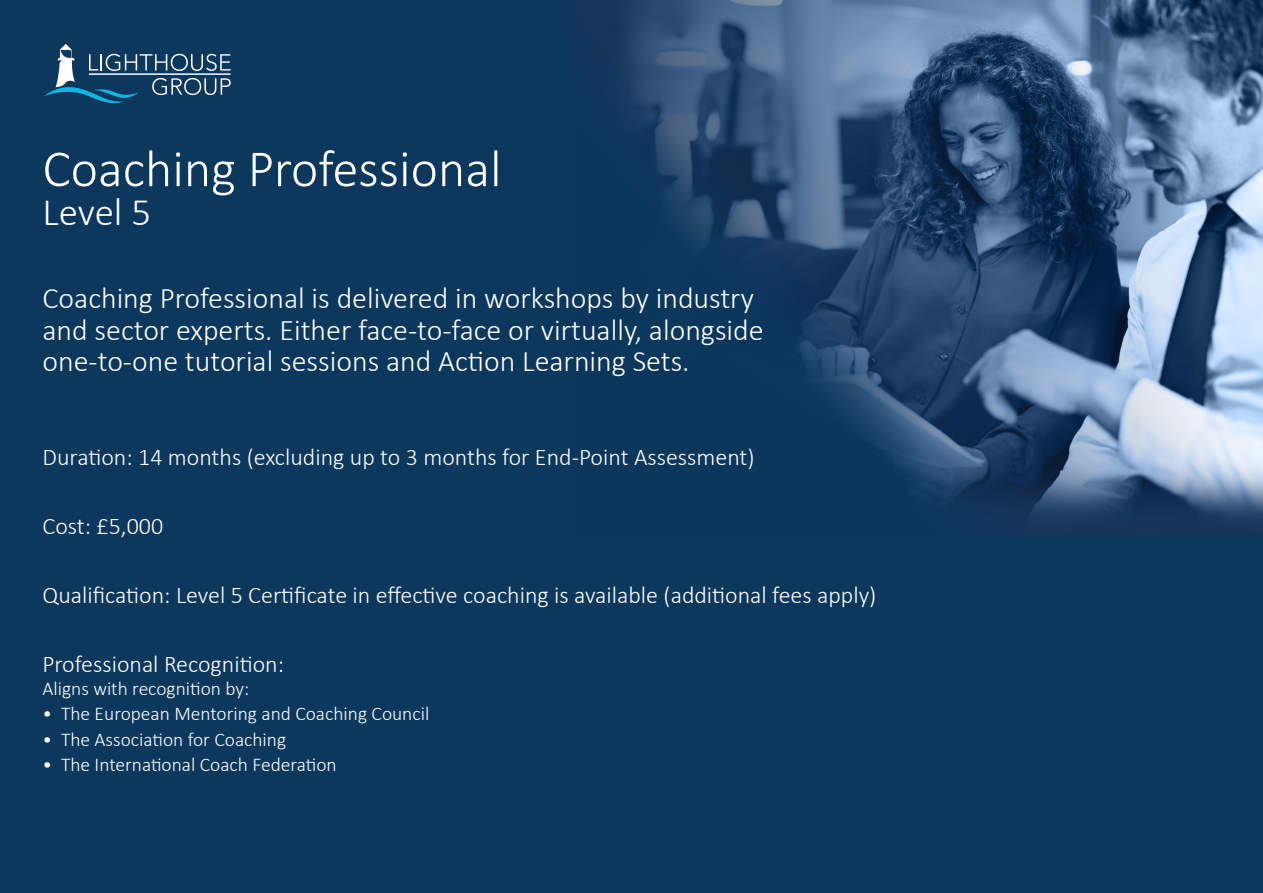
<style>
.page{position:relative;width:1263px;height:893px;background:#0c385e}
.page>*{position:absolute;margin:0;border:0;box-sizing:border-box;transform-origin:0 0}
.t1{font:300 52.5px "Calibri";color:#fff}
.t2{font:300 39px "Calibri";color:#fff}
.t3{font:300 30px "Calibri";color:#fff}
.t4{font:300 24px "Calibri";color:#fff}
.t5{font:300 19.5px "Calibri";color:#fff}
</style>
<div class="page">
<img style="left:606px;top:0;width:657px;height:536px">
<svg style="left:44px;top:44px;width:187px;height:59px"></svg>
<hr style="left:89px;top:74px;width:141px;height:1px;background:#fff">
<p class="t1" style="left:43px;top:136px;width:461px">Coaching Professional</p>
<p class="t2" style="left:43px;top:188px;width:110px">Level 5</p>
<p class="t3" style="left:43px;top:280px;width:713px">Coaching Professional is delivered in workshops by industry</p>
<p class="t3" style="left:43px;top:311px;width:723px">and sector experts. Either face-to-face or virtually, alongside</p>
<p class="t3" style="left:43px;top:343px;width:649px">one-to-one tutorial sessions and Action Learning Sets.</p>
<p class="t4" style="left:43px;top:442px;width:714px">Duration: 14 months (excluding up to 3 months for End-Point Assessment)</p>
<p class="t4" style="left:43px;top:511px;width:122px">Cost: £5,000</p>
<p class="t4" style="left:43px;top:580px;width:835px">Qualification: Level 5 Certificate in effective coaching is available (additional fees apply)</p>
<p class="t4" style="left:43px;top:649px;width:243px">Professional Recognition:</p>
<p class="t5" style="left:43px;top:676px;width:208px">Aligns with recognition by:</p>
<p class="t5" style="left:43px;top:702px;width:388px">• The European Mentoring and Coaching Council</p>
<p class="t5" style="left:43px;top:727px;width:245px">• The Association for Coaching</p>
<p class="t5" style="left:43px;top:753px;width:296px">• The International Coach Federation</p>
</div>
